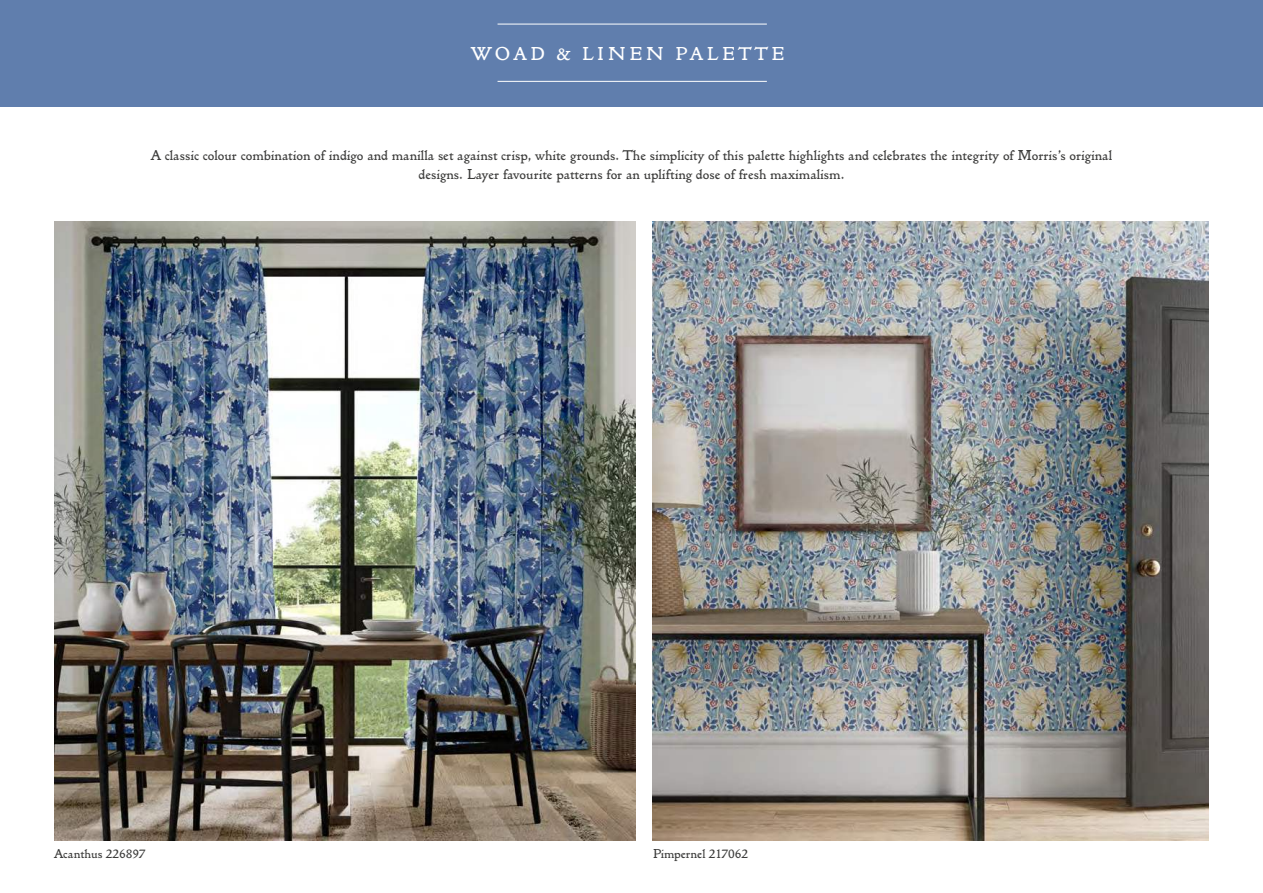
<style>
.page{position:relative;width:1263px;height:893px;background:#fff}
.page>*{position:absolute;margin:0;border:0;box-sizing:border-box;transform-origin:0 0}
.t1{font:19.5px "Golden Type ITC Std";letter-spacing:.16em;color:#fff}
.t2{font:15px/19.5px "Golden Type ITC Std";color:#3c3c3b;text-align:center}
.t3{font:13.5px "Golden Type ITC Std";color:#3c3c3b}
</style>
<div class="page">
<div style="left:0;top:0;width:1263px;height:106px;background:#607ead"></div>
<hr style="left:497px;top:24px;width:270px;height:1px;background:#fff">
<hr style="left:497px;top:81px;width:270px;height:1px;background:#fff">
<img style="left:54px;top:222px;width:582px;height:618px">
<img style="left:653px;top:222px;width:556px;height:618px">
<h1 class="t1" style="left:471px;top:47px;width:315px">WOAD &amp; LINEN PALETTE</h1>
<p class="t2" style="left:151px;top:147px;width:963px">A classic colour combination of indigo and manilla set against crisp, white grounds. The simplicity of this palette highlights and celebrates the integrity of Morris’s original designs. Layer favourite patterns for an uplifting dose of fresh maximalism.</p>
<p class="t3" style="left:54px;top:848px;width:93px">Acanthus 226897</p>
<p class="t3" style="left:653px;top:848px;width:97px">Pimpernel 217062</p>
</div>
